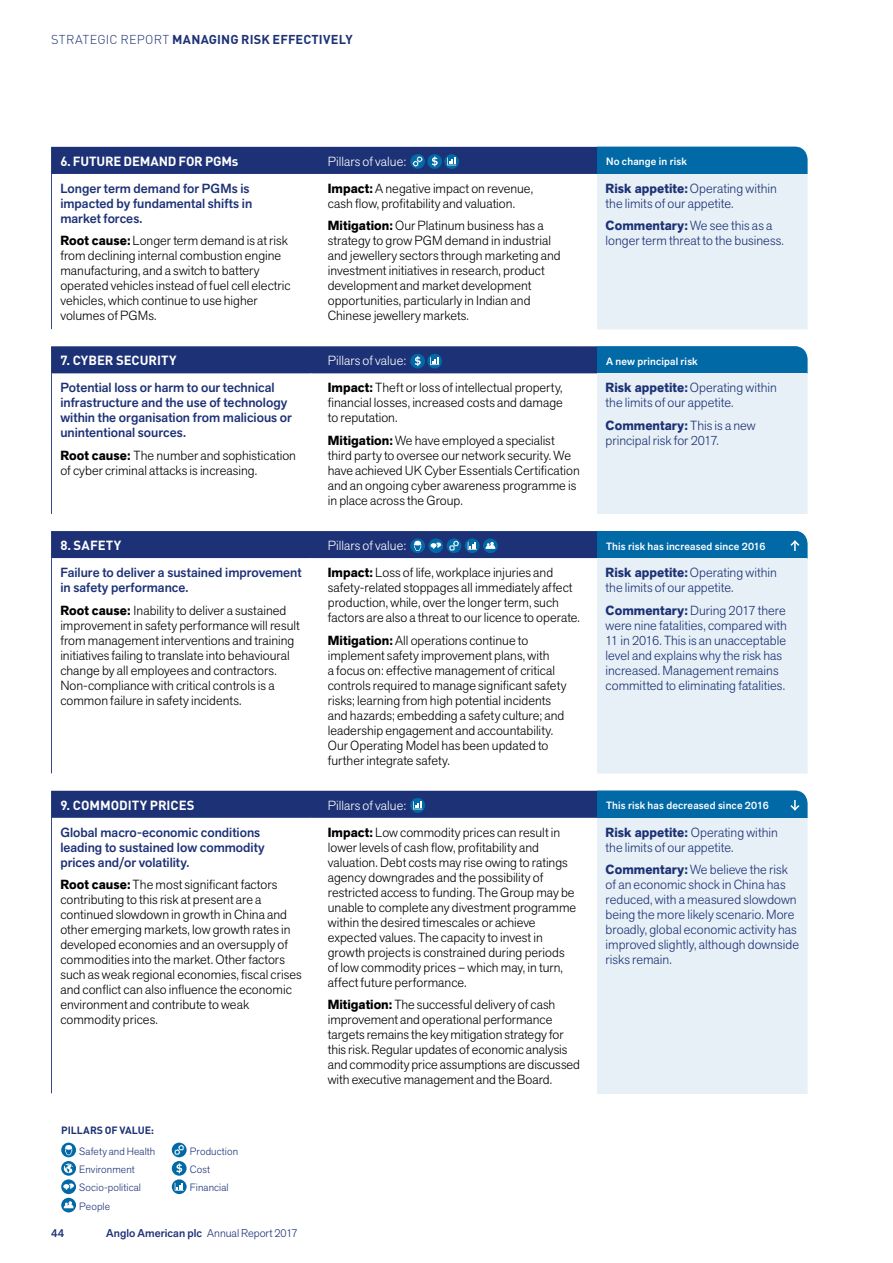
<style>
.page{position:relative;width:893px;height:1263px;background:#fff}
.page>*{position:absolute;margin:0;border:0;box-sizing:border-box;transform-origin:0 0}
.t1{font:300 13.2px/15px "Akzid Grtsk Next";color:#000}
.t2{font:300 13.2px/15px "Akzid Grtsk Next";color:#1d3176}
.t3{font:500 13.2px/15px "Akzid Grtsk Next";color:#1d3176}
.t4{font:700 13.2px "DINOT";color:#fff}
.t5{font:300 13.2px "Akzid Grtsk Next";color:#fff}
.t6{font:700 12.75px "DINOT";letter-spacing:.01em;color:#1d3176}
.t7{font:500 11.25px "Akzid Grtsk Next";letter-spacing:.005em;color:#1d3176}
.t8{font:500 10.5px "Akzid Grtsk Next";letter-spacing:.02em;color:#fff}
.t9{font:300 10.5px/18.5px "Akzid Grtsk Next";letter-spacing:.01em;color:#1d3176}
.t10{font:700 10.5px "DINOT";letter-spacing:-.005em;color:#1d3176}
.s1{font-weight:300}
.s2{font-weight:700}
</style>
<div class="page">
<div style="left:597px;top:791px;width:211px;height:27px;background:#0069a6"></div>
<div style="left:597px;top:818px;width:211px;height:275px;background:#e6f0f6"></div>
<hr style="left:51px;top:818px;width:1px;height:275px;background:#1d3176">
<div style="left:51px;top:791px;width:546px;height:27px;background:#1d3176"></div>
<svg style="left:790px;top:800px;width:10px;height:11px"></svg>
<div style="left:597px;top:531px;width:211px;height:27px;background:#0069a6"></div>
<svg style="left:52px;top:558px;width:545px;height:1px"></svg>
<div style="left:597px;top:558px;width:211px;height:216px;background:#e6f0f6"></div>
<hr style="left:310px;top:558px;width:2px;height:216px;background:#fff">
<hr style="left:51px;top:558px;width:1px;height:216px;background:#1d3176">
<svg style="left:51px;top:531px;width:546px;height:27px;background:#1f367a"></svg>
<svg style="left:790px;top:540px;width:10px;height:11px"></svg>
<svg style="left:61px;top:1143px;width:15px;height:14px"></svg>
<svg style="left:65px;top:1145px;width:7px;height:10px"></svg>
<svg style="left:61px;top:1161px;width:15px;height:15px"></svg>
<svg style="left:64px;top:1163px;width:9px;height:10px"></svg>
<svg style="left:61px;top:1179px;width:15px;height:15px"></svg>
<svg style="left:63px;top:1183px;width:11px;height:7px"></svg>
<svg style="left:61px;top:1198px;width:15px;height:14px"></svg>
<svg style="left:64px;top:1201px;width:9px;height:7px"></svg>
<svg style="left:172px;top:1143px;width:15px;height:14px"></svg>
<svg style="left:174px;top:1145px;width:10px;height:10px"></svg>
<svg style="left:172px;top:1161px;width:15px;height:15px"></svg>
<svg style="left:176px;top:1163px;width:6px;height:10px"></svg>
<svg style="left:172px;top:1179px;width:15px;height:15px"></svg>
<svg style="left:175px;top:1183px;width:9px;height:8px"></svg>
<div style="left:597px;top:347px;width:211px;height:27px;background:#0069a6"></div>
<div style="left:597px;top:374px;width:211px;height:140px;background:#e6f0f6"></div>
<hr style="left:51px;top:374px;width:1px;height:140px;background:#1d3176">
<hr style="left:597px;top:346px;width:211px;height:1px;background:#0069a6">
<svg style="left:51px;top:346px;width:546px;height:28px;background:#25397c"></svg>
<div style="left:597px;top:147px;width:211px;height:27px;background:#0069a6"></div>
<div style="left:597px;top:174px;width:211px;height:155px;background:#e6f0f6"></div>
<hr style="left:51px;top:174px;width:1px;height:155px;background:#1d3176">
<svg style="left:51px;top:147px;width:546px;height:27px;background:#1e3478"></svg>
<p class="t6" style="left:51px;top:30px;width:303px"><span class="s1">STRATEGIC REPORT</span> MANAGING RISK EFFECTIVELY</p>
<p class="t4" style="left:60px;top:152px;width:179px">6. FUTURE DEMAND FOR PGMs</p>
<p class="t5" style="left:328px;top:153px;width:80px">Pillars of value:</p>
<p class="t8" style="left:606px;top:155px;width:82px">No change in risk</p>
<p class="t3" style="left:60px;top:181px;width:193px">Longer term demand for PGMs is impacted by fundamental shifts in market forces.</p>
<p class="t1" style="left:60px;top:233px;width:232px"><span class="s2">Root cause:</span> Longer term demand is at risk from declining internal combustion engine manufacturing, and a switch to battery operated vehicles instead of fuel cell electric vehicles, which continue to use higher volumes of PGMs.</p>
<p class="t2" style="left:606px;top:181px;width:173px"><span class="s2">Risk appetite:</span> Operating within the limits of our appetite.</p>
<p class="t2" style="left:606px;top:218px;width:180px"><span class="s2">Commentary:</span> We see this as a longer term threat to the business.</p>
<p class="t1" style="left:328px;top:181px;width:207px"><span class="s2">Impact:</span> A negative impact on revenue, cash flow, profitability and valuation.</p>
<p class="t1" style="left:328px;top:218px;width:234px"><span class="s2">Mitigation:</span> Our Platinum business has a strategy to grow PGM demand in industrial and jewellery sectors through marketing and investment initiatives in research, product development and market development opportunities, particularly in Indian and Chinese jewellery markets.</p>
<p class="t4" style="left:60px;top:351px;width:118px">7. CYBER SECURITY</p>
<p class="t5" style="left:328px;top:352px;width:80px">Pillars of value:</p>
<p class="t8" style="left:606px;top:355px;width:93px">A new principal risk</p>
<p class="t3" style="left:60px;top:380px;width:233px">Potential loss or harm to our technical infrastructure and the use of technology within the organisation from malicious or unintentional sources.</p>
<p class="t1" style="left:60px;top:448px;width:237px"><span class="s2">Root cause:</span> The number and sophistication of cyber criminal attacks is increasing.</p>
<p class="t2" style="left:606px;top:380px;width:173px"><span class="s2">Risk appetite:</span> Operating within the limits of our appetite.</p>
<p class="t2" style="left:606px;top:418px;width:152px"><span class="s2">Commentary:</span> This is a new principal risk for 2017.</p>
<p class="t1" style="left:328px;top:380px;width:237px;text-align:justify"><span class="s2">Impact:</span> Theft or loss of intellectual property, financial losses, increased costs and damage to reputation.</p>
<p class="t1" style="left:328px;top:433px;width:253px"><span class="s2">Mitigation:</span> We have employed a specialist third party to oversee our network security. We have achieved UK Cyber Essentials Certification and an ongoing cyber awareness programme is in place across the Group.</p>
<p class="t4" style="left:60px;top:536px;width:62px">8. SAFETY</p>
<p class="t5" style="left:328px;top:537px;width:80px">Pillars of value:</p>
<p class="t8" style="left:606px;top:539px;width:161px">This risk has increased since 2016</p>
<p class="t3" style="left:60px;top:565px;width:243px">Failure to deliver a sustained improvement in safety performance.</p>
<p class="t1" style="left:60px;top:602px;width:241px"><span class="s2">Root cause:</span> Inability to deliver a sustained improvement in safety performance will result from management interventions and training initiatives failing to translate into behavioural change by all employees and contractors.<br>Non-compliance with critical controls is a common failure in safety incidents.</p>
<p class="t2" style="left:606px;top:565px;width:173px"><span class="s2">Risk appetite:</span> Operating within the limits of our appetite.</p>
<p class="t2" style="left:606px;top:602px;width:183px"><span class="s2">Commentary:</span> During 2017 there were nine fatalities, compared with 11 in 2016. This is an unacceptable level and explains why the risk has increased. Management remains committed to eliminating fatalities.</p>
<p class="t1" style="left:328px;top:565px;width:254px"><span class="s2">Impact:</span> Loss of life, workplace injuries and safety-related stoppages all immediately affect production, while, over the longer term, such factors are also a threat to our licence to operate.</p>
<p class="t1" style="left:328px;top:632px;width:240px"><span class="s2">Mitigation:</span> All operations continue to implement safety improvement plans, with<br>a focus on: effective management of critical controls required to manage significant safety risks; learning from high potential incidents and hazards; embedding a safety culture; and leadership engagement and accountability.<br>Our Operating Model has been updated to further integrate safety.</p>
<p class="t4" style="left:60px;top:796px;width:136px">9. COMMODITY PRICES</p>
<p class="t5" style="left:328px;top:797px;width:80px">Pillars of value:</p>
<p class="t8" style="left:606px;top:799px;width:164px">This risk has decreased since 2016</p>
<p class="t3" style="left:60px;top:825px;width:206px">Global macro-economic conditions leading to sustained low commodity prices and/or volatility.</p>
<p class="t1" style="left:60px;top:877px;width:243px"><span class="s2">Root cause:</span> The most significant factors contributing to this risk at present are a continued slowdown in growth in China and other emerging markets, low growth rates in developed economies and an oversupply of commodities into the market. Other factors such as weak regional economies, fiscal crises and conflict can also influence the economic environment and contribute to weak commodity prices.</p>
<p class="t2" style="left:606px;top:824px;width:174px"><span class="s2">Risk appetite:</span> Operating within the limits of our appetite.</p>
<p class="t2" style="left:606px;top:862px;width:195px"><span class="s2">Commentary:</span> We believe the risk of an economic shock in China has reduced, with a measured slowdown being the more likely scenario. More broadly, global economic activity has improved slightly, although downside risks remain.</p>
<p class="t1" style="left:328px;top:824px;width:250px"><span class="s2">Impact:</span> Low commodity prices can result in lower levels of cash flow, profitability and valuation. Debt costs may rise owing to ratings agency downgrades and the possibility of restricted access to funding. The Group may be unable to complete any divestment programme within the desired timescales or achieve expected values. The capacity to invest in growth projects is constrained during periods of low commodity prices – which may, in turn, affect future performance.</p>
<p class="t1" style="left:328px;top:997px;width:254px"><span class="s2">Mitigation:</span> The successful delivery of cash improvement and operational performance targets remains the key mitigation strategy for this risk. Regular updates of economic analysis and commodity price assumptions are discussed with executive management and the Board.</p>
<p class="t10" style="left:61px;top:1123px;width:94px">PILLARS OF VALUE:</p>
<p class="t9" style="left:79px;top:1142px;width:78px">Safety and Health<br>Environment<br>Socio-political<br>People</p>
<p class="t9" style="left:190px;top:1142px;width:50px">Production<br>Cost<br>Financial</p>
<p class="t7" style="left:51px;top:1226px;width:15px">44</p>
<p class="t7" style="left:106px;top:1226px;width:193px">Anglo American plc <span class="s1">Annual Report 2017</span></p>
</div>
